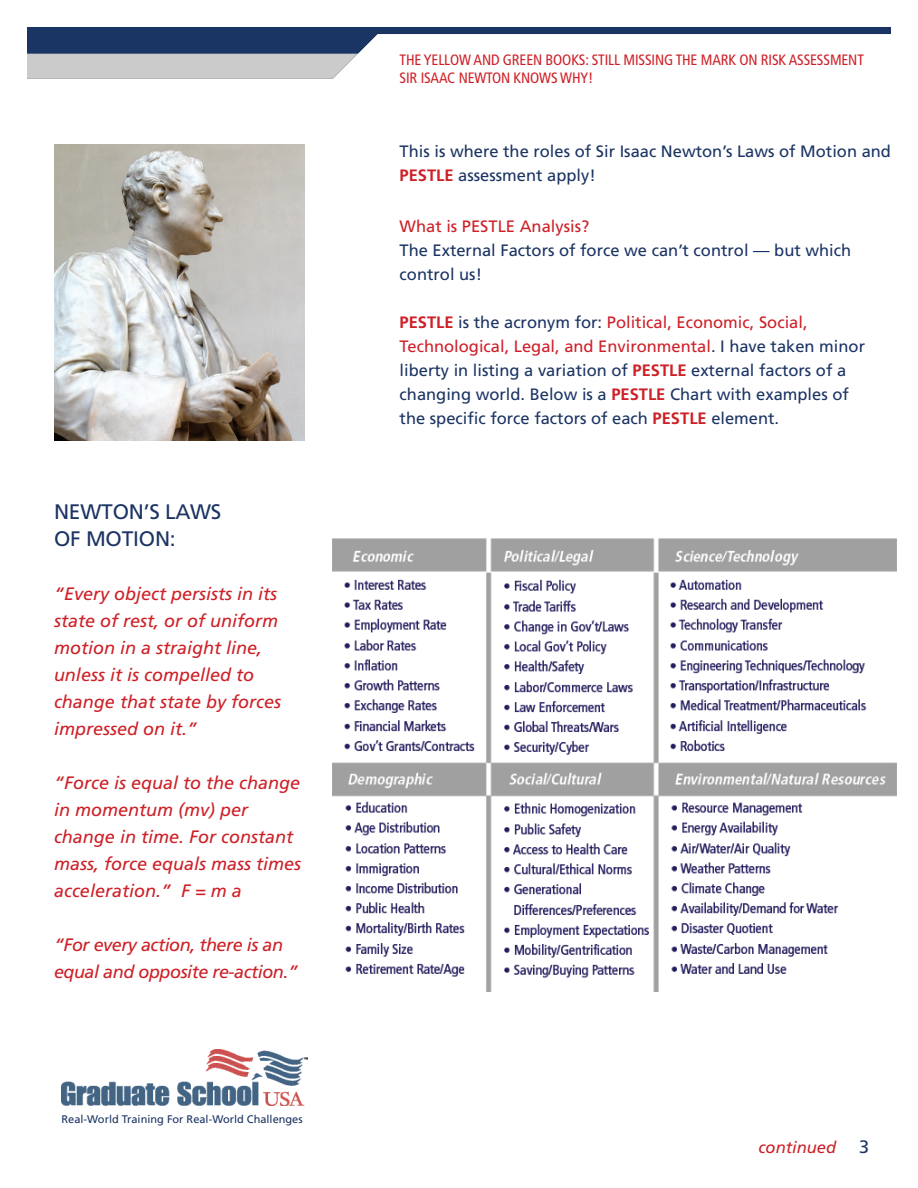
<style>
.page{position:relative;width:918px;height:1188px;background:#fff}
.page>*{position:absolute;margin:0;border:0;box-sizing:border-box;transform-origin:0 0}
.t1{font:21px/27px "Frutiger LT Std";letter-spacing:-.01em;color:#1b3463}
.t2{font:italic 18px/27px "Frutiger LT Std";color:#cd2027}
.t3{font:italic 18px/27px "Frutiger LT Std";letter-spacing:-.025em;color:#cd2027}
.t4{font:18px "Frutiger LT Std";color:#1b3463}
.t5{font:16.5px/24px "Frutiger LT Std";color:#1b3463}
.t6{font:16.5px "Frutiger LT Std";color:#cd2027}
.t7{font:italic 16.5px "Frutiger LT Std";color:#cd2027}
.t8{font:condensed 15px/18px "Frutiger LT Std";letter-spacing:-.01em;color:#cd2027}
.t9{font:10.95px "Frutiger LT Std";color:#1b3463}
.s1{font-weight:700;color:#cd2027}
.s2{color:#cf2029}
</style>
<div class="page">
<img style="left:62px;top:1049px;width:246px;height:57px">
<img style="left:54px;top:144px;width:251px;height:297px">
<img style="left:27px;top:27px;width:864px;height:52px">
<img style="left:332px;top:538px;width:565px;height:454px">
<p class="t1" style="left:54px;top:498px;width:169px">NEWTON’S LAWS<br>OF MOTION:</p>
<p class="t2" style="left:54px;top:580px;width:229px">“Every object persists in its state of rest, or of uniform motion in a straight line, unless it is compelled to change that state by forces impressed on it.”</p>
<p class="t2" style="left:54px;top:769px;width:249px">“Force is equal to the change in momentum (mv) per change in time. For constant mass, force equals mass times acceleration.” F = m a</p>
<p class="t3" style="left:54px;top:931px;width:246px">“For every action, there is an equal and opposite re-action.”</p>
<p class="t9" style="left:62px;top:1113px;width:243px">Real-World Training For Real-World Challenges</p>
<p class="t8" style="left:400px;top:51px;width:466px">THE YELLOW AND GREEN BOOKS: STILL MISSING THE MARK ON RISK ASSESSMENT<br>SIR ISAAC NEWTON KNOWS WHY!</p>
<p class="t5" style="left:400px;top:139px;width:493px">This is where the roles of Sir Isaac Newton’s Laws of Motion and<br><span class="s1">PESTLE</span> assessment apply!</p>
<p class="t6" style="left:400px;top:216px;width:191px">What is PESTLE Analysis?</p>
<p class="t5" style="left:400px;top:238px;width:453px">The External Factors of force we can’t control — but which control us!</p>
<p class="t5" style="left:400px;top:310px;width:467px"><span class="s1">PESTLE</span> is the acronym for: <span class="s2">Political, Economic, Social, Technological, Legal, and Environmental</span>. I have taken minor liberty in listing a variation of <span class="s1">PESTLE</span> external factors of a changing world. Below is a <span class="s1">PESTLE</span> Chart with examples of the specific force factors of each <span class="s1">PESTLE</span> element.</p>
<p class="t7" style="left:758px;top:1137px;width:79px">continued</p>
<p class="t4" style="left:859px;top:1136px;width:12px">3</p>
</div>
